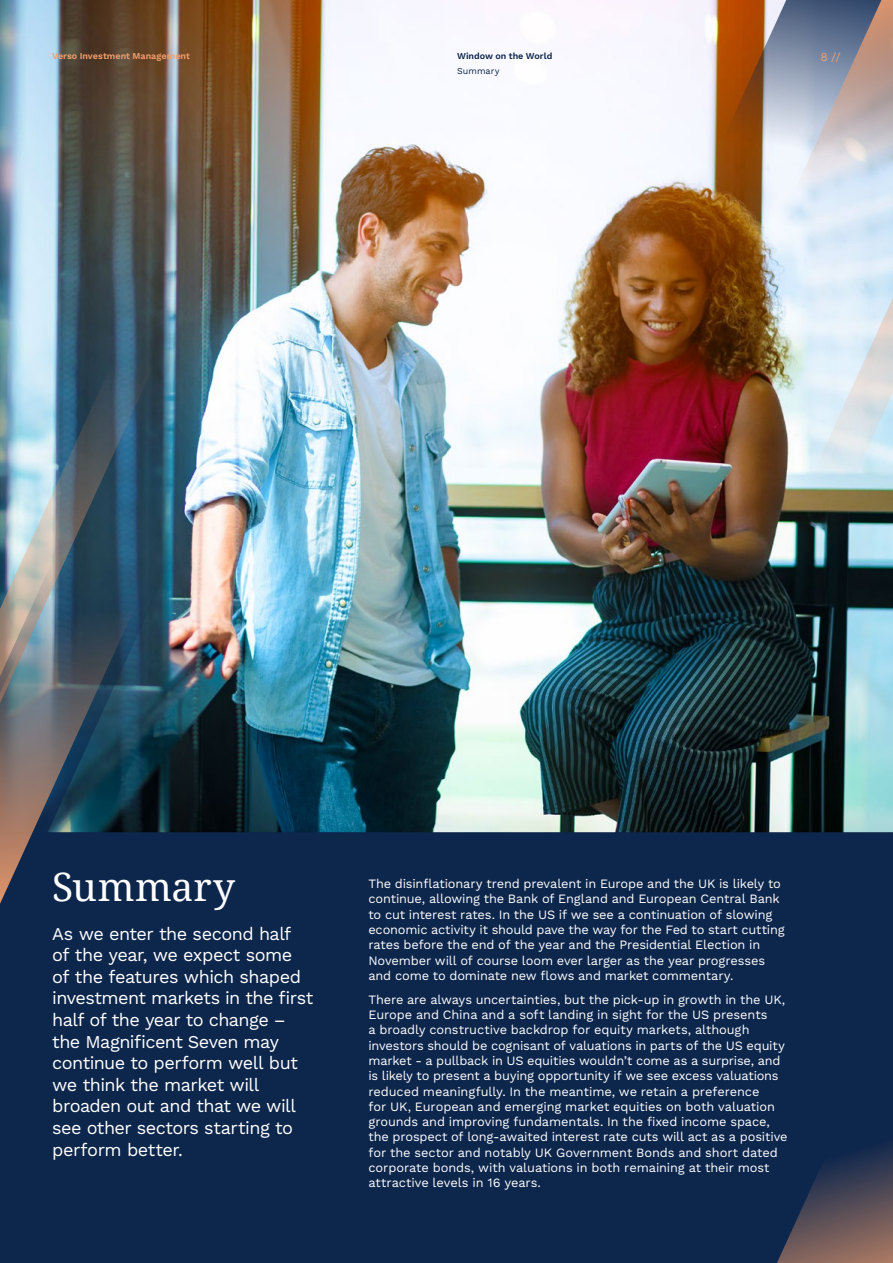
<style>
.page{position:relative;width:893px;height:1263px;background:#fff}
.page>*{position:absolute;margin:0;border:0;box-sizing:border-box;transform-origin:0 0}
.t1{font:39px "Droid Serif";letter-spacing:.01em;color:#fff}
.t2{font:18px/21.6px "Work Sans";letter-spacing:-.03em;color:#fff}
.t3{font:12.75px/15.3px "Work Sans";letter-spacing:-.01em;color:#fff}
.t4{font:12px "Work Sans";color:#f3a06e}
.t5{font:600 9px "Work Sans";color:#f3a06e}
.t6{font:600 9px "Work Sans";color:#0d264c}
.t7{font:9px "Work Sans";color:#0d264c}
</style>
<div class="page">
<img style="left:0;top:0;width:893px;height:832px">
<div style="left:0;top:832px;width:893px;height:431px;background:#0d264c"></div>
<img style="left:0;top:277px;width:194px;height:556px">
<img style="left:0;top:528px;width:186px;height:305px">
<svg style="left:0;top:561px;width:156px;height:343px"></svg>
<svg style="left:773px;top:208px;width:120px;height:353px;background:#bfcacc"></svg>
<svg style="left:777px;top:1145px;width:116px;height:118px"></svg>
<svg style="left:708px;top:0;width:185px;height:208px;background:#ae9b92"></svg>
<p class="t5" style="left:52px;top:51px;width:139px">Verso Investment Management</p>
<p class="t4" style="left:820px;top:50px;width:22px">8 //</p>
<p class="t6" style="left:457px;top:51px;width:97px">Window on the World</p>
<p class="t7" style="left:457px;top:66px;width:44px">Summary</p>
<h1 class="t1" style="left:52px;top:860px;width:184px">Summary</h1>
<p class="t2" style="left:52px;top:923px;width:263px">As we enter the second half<br>of the year, we expect some of the features which shaped investment markets in the first half of the year to change – the Magnificent Seven may continue to perform well but we think the market will broaden out and that we will see other sectors starting to perform better.</p>
<p class="t3" style="left:368px;top:877px;width:418px">The disinflationary trend prevalent in Europe and the UK is likely to continue, allowing the Bank of England and European Central Bank to cut interest rates. In the US if we see a continuation of slowing economic activity it should pave the way for the Fed to start cutting rates before the end of the year and the Presidential Election in November will of course loom ever larger as the year progresses and come to dominate new flows and market commentary.</p>
<p class="t3" style="left:368px;top:992px;width:421px">There are always uncertainties, but the pick-up in growth in the UK, Europe and China and a soft landing in sight for the US presents<br>a broadly constructive backdrop for equity markets, although investors should be cognisant of valuations in parts of the US equity market - a pullback in US equities wouldn’t come as a surprise, and is likely to present a buying opportunity if we see excess valuations reduced meaningfully. In the meantime, we retain a preference<br>for UK, European and emerging market equities on both valuation grounds and improving fundamentals. In the fixed income space, the prospect of long-awaited interest rate cuts will act as a positive for the sector and notably UK Government Bonds and short dated corporate bonds, with valuations in both remaining at their most attractive levels in 16 years.</p>
</div>
